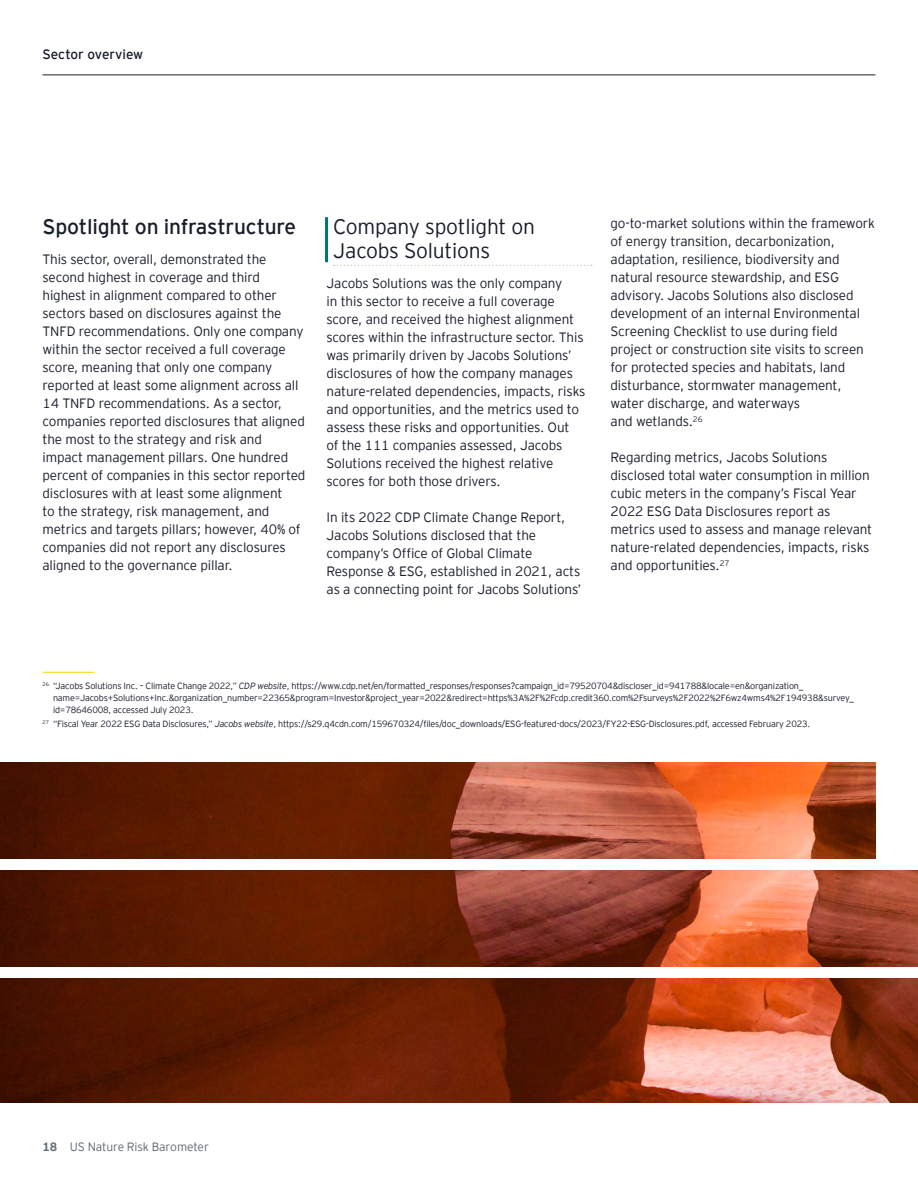
<style>
.page{position:relative;width:918px;height:1188px;background:#fff}
.page>*{position:absolute;margin:0;border:0;box-sizing:border-box;transform-origin:0 0}
.t1{font:300 21px/24px "EY Interstate";letter-spacing:-.01em;color:#181d29}
.t2{font:21px "EY Interstate";letter-spacing:-.01em;color:#181d29}
.t3{font:300 13.5px/18px "EY Interstate";letter-spacing:-.01em;color:#181d29}
.t4{font:13.5px "EY Interstate";color:#181d29}
.t5{font:300 12px "EY Interstate";letter-spacing:-.01em;color:#606973}
.t6{font:300 9px/12px "EY Interstate";letter-spacing:-.02em;color:#181d29}
.s1{font-style:italic}
.s2{font-weight:700}
</style>
<div class="page">
<hr style="left:43px;top:75px;width:832px;height:1px;background:#181d29">
<hr style="left:325px;top:217px;width:3px;height:45px;background:#00747b">
<svg style="left:334px;top:265px;width:258px;height:1px"></svg>
<img style="left:0;top:979px;width:918px;height:124px">
<img style="left:0;top:763px;width:875px;height:96px">
<img style="left:0;top:871px;width:918px;height:96px">
<hr style="left:43px;top:672px;width:51px;height:1px;background:#ffd500">
<p class="t4" style="left:43px;top:44px;width:102px">Sector overview</p>
<h1 class="t2" style="left:43px;top:212px;width:255px">Spotlight on infrastructure</h1>
<p class="t3" style="left:43px;top:249px;width:264px">This sector, overall, demonstrated the second highest in coverage and third highest in alignment compared to other sectors based on disclosures against the TNFD recommendations. Only one company within the sector received a full coverage score, meaning that only one company reported at least some alignment across all 14 TNFD recommendations. As a sector, companies reported disclosures that aligned the most to the strategy and risk and impact management pillars. One hundred percent of companies in this sector reported disclosures with at least some alignment<br>to the strategy, risk management, and metrics and targets pillars; however, 40% of companies did not report any disclosures aligned to the governance pillar.</p>
<h1 class="t1" style="left:333px;top:213px;width:203px">Company spotlight on<br>Jacobs Solutions</h1>
<p class="t3" style="left:327px;top:273px;width:260px">Jacobs Solutions was the only company<br>in this sector to receive a full coverage score, and received the highest alignment scores within the infrastructure sector. This was primarily driven by Jacobs Solutions’ disclosures of how the company manages nature-related dependencies, impacts, risks and opportunities, and the metrics used to assess these risks and opportunities. Out<br>of the 111 companies assessed, Jacobs Solutions received the highest relative scores for both those drivers.</p>
<p class="t3" style="left:327px;top:507px;width:256px">In its 2022 CDP Climate Change Report, Jacobs Solutions disclosed that the company’s Office of Global Climate Response &amp; ESG, established in 2021, acts as a connecting point for Jacobs Solutions’</p>
<p class="t3" style="left:611px;top:213px;width:266px">go-to-market solutions within the framework of energy transition, decarbonization, adaptation, resilience, biodiversity and natural resource stewardship, and ESG advisory. Jacobs Solutions also disclosed development of an internal Environmental Screening Checklist to use during field project or construction site visits to screen for protected species and habitats, land disturbance, stormwater management, water discharge, and waterways<br>and wetlands.<sup>26</sup></p>
<p class="t3" style="left:611px;top:447px;width:263px">Regarding metrics, Jacobs Solutions disclosed total water consumption in million cubic meters in the company’s Fiscal Year 2022 ESG Data Disclosures report as metrics used to assess and manage relevant nature-related dependencies, impacts, risks and opportunities.<sup>27</sup></p>
<p class="t6" style="left:53px;top:679px;width:803px;text-indent:-11px"><sup>26</sup> “Jacobs Solutions Inc. – Climate Change 2022,” <span class="s1">CDP website</span>, https://www.cdp.net/en/formatted_responses/responses?campaign_id=79520704&amp;discloser_id=941788&amp;locale=en&amp;organization_ name=Jacobs+Solutions+Inc.&amp;organization_number=22365&amp;program=Investor&amp;project_year=2022&amp;redirect=https%3A%2F%2Fcdp.credit360.com%2Fsurveys%2F2022%2F6wz4wms4%2F194938&amp;survey_ id=78646008, accessed July 2023.</p>
<p class="t6" style="left:43px;top:717px;width:769px"><sup>27</sup> “Fiscal Year 2022 ESG Data Disclosures,” <span class="s1">Jacobs website</span>, https://s29.q4cdn.com/159670324/files/doc_downloads/ESG-featured-docs/2023/FY22-ESG-Disclosures.pdf, accessed February 2023.</p>
<p class="t5" style="left:43px;top:1138px;width:168px"><span class="s2">18</span> US Nature Risk Barometer</p>
</div>
